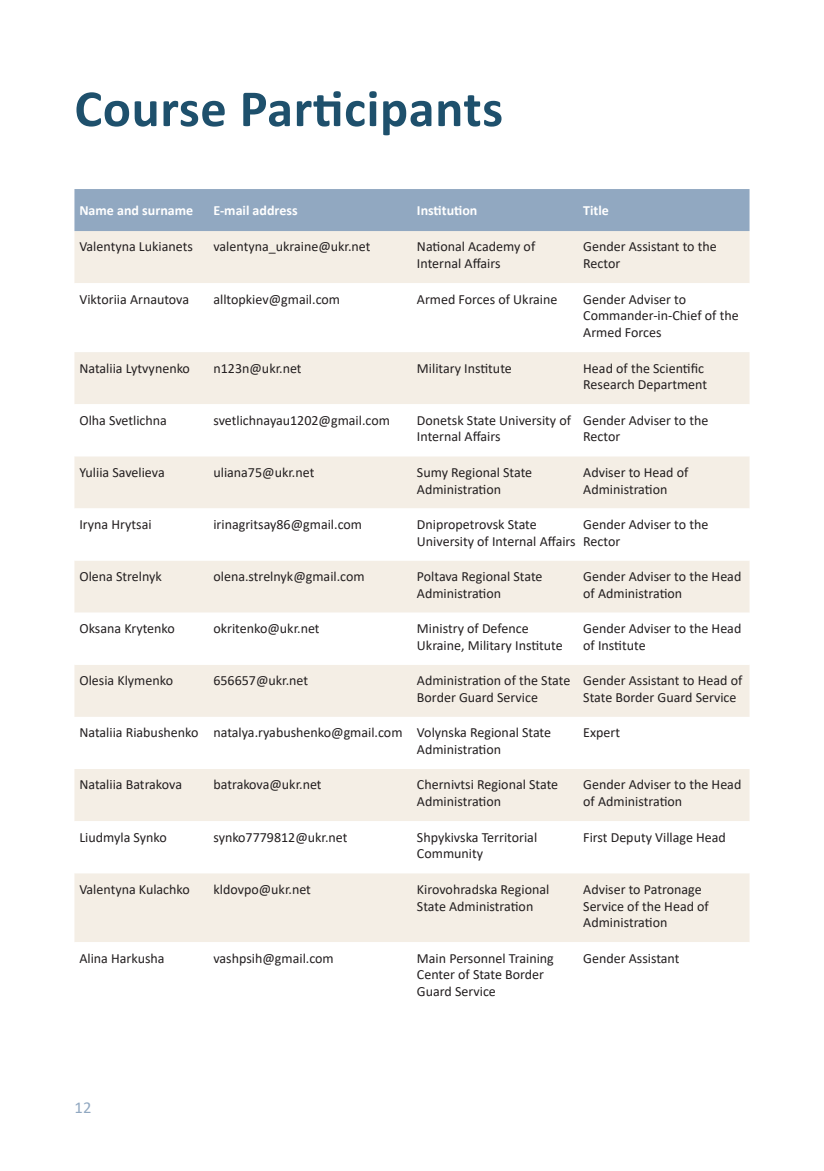
<style>
.page{position:relative;width:824px;height:1171px;background:#fff}
.page>*{position:absolute;margin:0;border:0;box-sizing:border-box;transform-origin:0 0}
.t1{font:700 52.5px "Calibri";letter-spacing:.01em;color:#1e506c}
.t2{font:16.62px "Calibri";color:#91a8c1}
.t3{font:14px/16.8px "Calibri";color:#231f20}
.t4{font:700 14px "Calibri";color:#fff}
</style>
<div class="page">
<div style="left:74px;top:231px;width:675px;height:52px;background:#f4eee5"></div>
<svg style="left:74px;top:352px;width:675px;height:590px;fill:#f4eee5"></svg>
<div style="left:74px;top:189px;width:675px;height:42px;background:#91a8c1"></div>
<h1 class="t1" style="left:74px;top:71px;width:430px">Course Participants</h1>
<p class="t4" style="left:79px;top:201px;width:115px">Name and surname</p>
<p class="t4" style="left:213px;top:201px;width:86px">E-mail address</p>
<p class="t4" style="left:417px;top:201px;width:62px">Institution</p>
<p class="t4" style="left:583px;top:201px;width:27px">Title</p>
<p class="t3" style="left:79px;top:238px;width:115px">Valentyna Lukianets</p>
<p class="t3" style="left:213px;top:238px;width:159px">valentyna_ukraine@ukr.net</p>
<p class="t3" style="left:417px;top:238px;width:120px">National Academy of<br>Internal Affairs</p>
<p class="t3" style="left:583px;top:238px;width:135px">Gender Assistant to the<br>Rector</p>
<p class="t3" style="left:79px;top:290px;width:111px">Viktoriia Arnautova</p>
<p class="t3" style="left:213px;top:290px;width:128px">alltopkiev@gmail.com</p>
<p class="t3" style="left:417px;top:290px;width:142px">Armed Forces of Ukraine</p>
<p class="t3" style="left:583px;top:290px;width:157px">Gender Adviser to<br>Commander-in-Chief of the<br>Armed Forces</p>
<p class="t3" style="left:79px;top:359px;width:112px">Nataliia Lytvynenko</p>
<p class="t3" style="left:213px;top:359px;width:90px">n123n@ukr.net</p>
<p class="t3" style="left:417px;top:359px;width:96px">Military Institute</p>
<p class="t3" style="left:583px;top:359px;width:125px">Head of the Scientific<br>Research Department</p>
<p class="t3" style="left:79px;top:411px;width:89px">Olha Svetlichna</p>
<p class="t3" style="left:213px;top:411px;width:178px">svetlichnayau1202@gmail.com</p>
<p class="t3" style="left:417px;top:411px;width:156px">Donetsk State University of<br>Internal Affairs</p>
<p class="t3" style="left:583px;top:411px;width:127px">Gender Adviser to the<br>Rector</p>
<p class="t3" style="left:79px;top:463px;width:87px">Yuliia Savelieva</p>
<p class="t3" style="left:213px;top:463px;width:102px">uliana75@ukr.net</p>
<p class="t3" style="left:417px;top:463px;width:117px">Sumy Regional State<br>Administration</p>
<p class="t3" style="left:583px;top:463px;width:107px">Adviser to Head of<br>Administration</p>
<p class="t3" style="left:79px;top:515px;width:74px">Iryna Hrytsai</p>
<p class="t3" style="left:213px;top:515px;width:150px">irinagritsay86@gmail.com</p>
<p class="t3" style="left:417px;top:515px;width:160px">Dnipropetrovsk State<br>University of Internal Affairs</p>
<p class="t3" style="left:583px;top:515px;width:127px">Gender Adviser to the<br>Rector</p>
<p class="t3" style="left:79px;top:567px;width:84px">Olena Strelnyk</p>
<p class="t3" style="left:213px;top:567px;width:153px">olena.strelnyk@gmail.com</p>
<p class="t3" style="left:417px;top:567px;width:127px">Poltava Regional State<br>Administration</p>
<p class="t3" style="left:583px;top:567px;width:160px">Gender Adviser to the Head of Administration</p>
<p class="t3" style="left:79px;top:620px;width:97px">Oksana Krytenko</p>
<p class="t3" style="left:213px;top:620px;width:108px">okritenko@ukr.net</p>
<p class="t3" style="left:417px;top:620px;width:147px">Ministry of Defence<br>Ukraine, Military Institute</p>
<p class="t3" style="left:583px;top:620px;width:160px">Gender Adviser to the Head of Institute</p>
<p class="t3" style="left:79px;top:672px;width:95px">Olesia Klymenko</p>
<p class="t3" style="left:213px;top:672px;width:96px">656657@ukr.net</p>
<p class="t3" style="left:417px;top:672px;width:155px">Administration of the State<br>Border Guard Service</p>
<p class="t3" style="left:583px;top:672px;width:161px">Gender Assistant to Head of<br>State Border Guard Service</p>
<p class="t3" style="left:417px;top:724px;width:136px;text-indent:-337px">Nataliia Riabushenko natalya.ryabushenko@gmail.com Volynska Regional State<br>Administration</p>
<p class="t3" style="left:583px;top:724px;width:38px">Expert</p>
<p class="t3" style="left:79px;top:776px;width:104px">Nataliia Batrakova</p>
<p class="t3" style="left:213px;top:776px;width:110px">batrakova@ukr.net</p>
<p class="t3" style="left:417px;top:776px;width:143px">Chernivtsi Regional State<br>Administration</p>
<p class="t3" style="left:583px;top:776px;width:160px">Gender Adviser to the Head of Administration</p>
<p class="t3" style="left:79px;top:828px;width:89px">Liudmyla Synko</p>
<p class="t3" style="left:213px;top:828px;width:136px">synko7779812@ukr.net</p>
<p class="t3" style="left:417px;top:828px;width:122px">Shpykivska Territorial<br>Community</p>
<p class="t3" style="left:583px;top:828px;width:144px">First Deputy Village Head</p>
<p class="t3" style="left:79px;top:880px;width:112px">Valentyna Kulachko</p>
<p class="t3" style="left:213px;top:880px;width:99px">kldovpo@ukr.net</p>
<p class="t3" style="left:417px;top:880px;width:134px">Kirovohradska Regional<br>State Administration</p>
<p class="t3" style="left:583px;top:880px;width:127px">Adviser to Patronage<br>Service of the Head of<br>Administration</p>
<p class="t3" style="left:79px;top:949px;width:87px">Alina Harkusha</p>
<p class="t3" style="left:213px;top:949px;width:122px">vashpsih@gmail.com</p>
<p class="t3" style="left:417px;top:949px;width:138px">Main Personnel Training<br>Center of State Border<br>Guard Service</p>
<p class="t3" style="left:583px;top:949px;width:98px">Gender Assistant</p>
<p class="t2" style="left:74px;top:1096px;width:19px">12</p>
</div>
